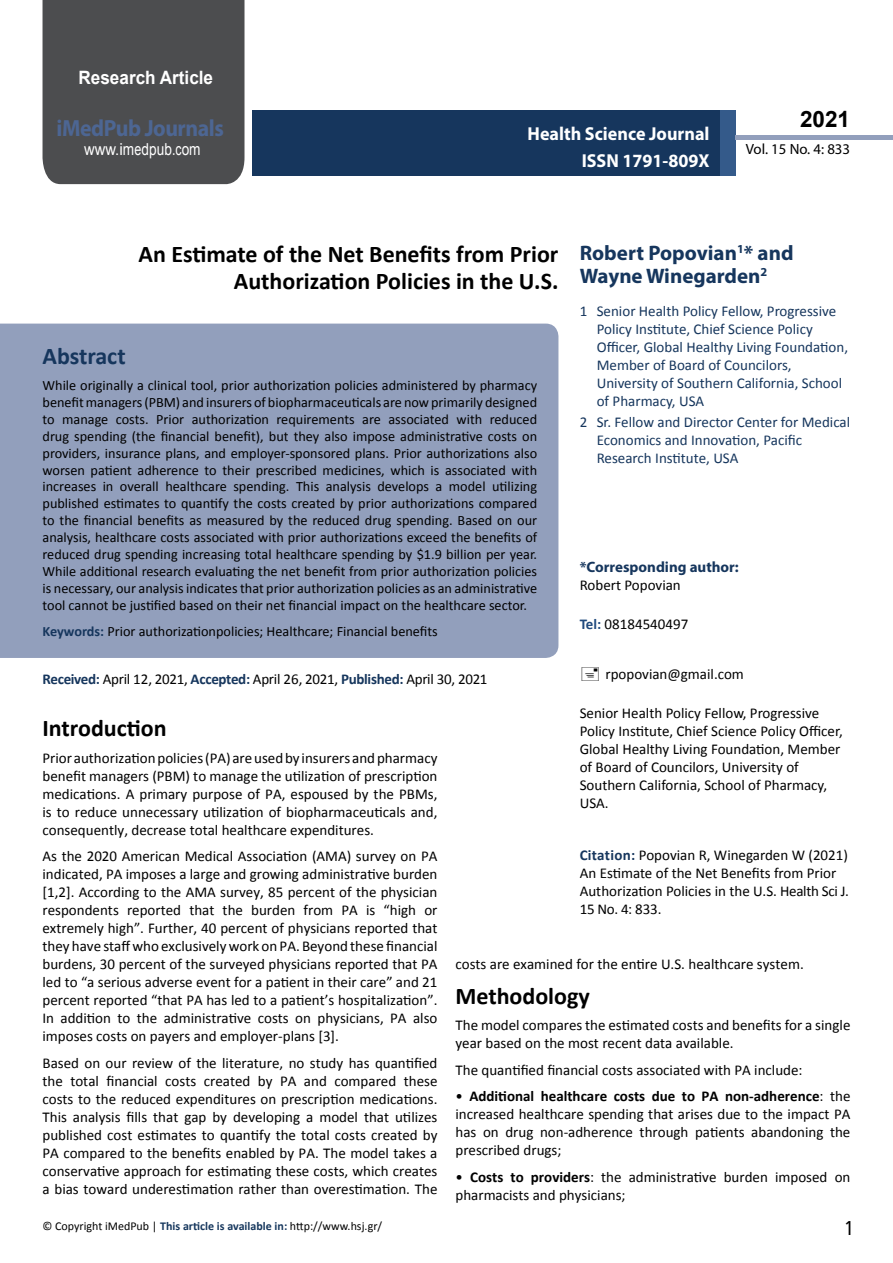
<style>
.page{position:relative;width:893px;height:1263px;background:#fff}
.page>*{position:absolute;margin:0;border:0;box-sizing:border-box;transform-origin:0 0}
.t1{font:25.5px "Tunga";color:#000}
.t2{font:700 24px/26.4px "Calibri";color:#000;text-align:right}
.t3{font:700 24px "Calibri";color:#16365d}
.t4{font:700 23.4px "Myriad Pro";letter-spacing:-.02em;color:#4d6693;scale:.93 1}
.t5{font:700 22.5px "Arial";color:#000}
.t6{font:700 21px/23.1px "Myriad Pro";color:#16365d}
.t7{font:700 18.75px/27.2px "Myriad Pro";color:#fff;text-align:right;scale:.96 1}
.t8{font:700 18.45px "Arial";color:#fff;scale:.93 1}
.t9{font:16.5px "Arial";letter-spacing:.005em;color:#fff;scale:.89 1}
.t10{font:15px/18px "Calibri";color:#000}
.t11{font:15px/18px "Calibri";color:#16365d}
.t12{font:15px "Calibri";letter-spacing:-.02em;color:#000}
.t13{font:700 15px "Myriad Pro";color:#16365d}
.t14{font:14.85px "Myriad Pro";color:#000}
.t15{font:14.25px/17px "Calibri";color:#000;text-align:justify}
.t16{font:12px "Calibri";color:#000}
.s1{font-family:"Calibri"}
.s2{font-weight:700;color:#16365d}
.s3{font-weight:700;color:#1f497d}
.s4{font-weight:700}
.s5{font-weight:700;color:#16375d}
</style>
<div class="page">
<div style="left:252px;top:110px;width:469px;height:66px;background:#16365d"></div>
<div style="left:720px;top:110px;width:16px;height:66px;background:#345a8a"></div>
<div style="left:736px;top:135px;width:157px;height:5px;background:#929fbc"></div>
<div style="left:43px;top:0;width:201px;height:184px;background:#4c4d4f"></div>
<div style="left:0;top:324px;width:558px;height:334px;background:#929fbc"></div>
<p class="t8" style="left:79px;top:65px;width:146px">Research Article</p>
<h3 class="t4" style="left:57px;top:113px;width:181px">iMedPub Journals</h3>
<p class="t9" style="left:84px;top:139px;width:132px">www.imedpub<span class="s1">.</span>com</p>
<p class="t7" style="left:528px;top:119px;width:191px">Health Science Journal<br>ISSN 1791-809X</p>
<h3 class="t5" style="left:800px;top:104px;width:52px">2021</h3>
<p class="t14" style="left:746px;top:140px;width:106px">Vol. 15 No. 4: 833</p>
<h3 class="t6" style="left:580px;top:240px;width:215px">Robert Popovian<sup>1</sup>* and<br>Wayne Winegarden<sup>2</sup></h3>
<p class="t11" style="left:597px;top:302px;width:253px;text-indent:-17px">1 Senior Health Policy Fellow, Progressive Policy Institute, Chief Science Policy Officer, Global Healthy Living Foundation, Member of Board of Councilors, University of Southern California, School of Pharmacy, USA</p>
<p class="t11" style="left:597px;top:413px;width:255px;text-indent:-17px">2 Sr. Fellow and Director Center for Medical<br>Economics and Innovation, Pacific<br>Research Institute, USA</p>
<h2 class="t2" style="left:138px;top:241px;width:421px">An Estimate of the Net Benefits from Prior<br>Authorization Policies in the U.S.</h2>
<h2 class="t3" style="left:43px;top:341px;width:85px">Abstract</h2>
<p class="t15" style="left:43px;top:377px;width:496px">While originally a clinical tool, prior authorization policies administered by pharmacy benefit managers (PBM) and insurers of biopharmaceuticals are now primarily designed to manage costs. Prior authorization requirements are associated with reduced drug spending (the financial benefit), but they also impose administrative costs on providers, insurance plans, and employer-sponsored plans. Prior authorizations also worsen patient adherence to their prescribed medicines, which is associated with increases in overall healthcare spending. This analysis develops a model utilizing published estimates to quantify the costs created by prior authorizations compared to the financial benefits as measured by the reduced drug spending. Based on our analysis, healthcare costs associated with prior authorizations exceed the benefits of reduced drug spending increasing total healthcare spending by $1.9 billion per year.<br>While additional research evaluating the net benefit from prior authorization policies is necessary, our analysis indicates that prior authorization policies as an administrative tool cannot be justified based on their net financial impact on the healthcare sector.</p>
<p class="t15" style="left:43px;top:622px;width:397px"><span class="s2">Keywords:</span> Prior authorizationpolicies; Healthcare; Financial benefits</p>
<p class="t13" style="left:580px;top:557px;width:161px">*Corresponding author:</p>
<p class="t10" style="left:580px;top:576px;width:103px">Robert Popovian</p>
<p class="t10" style="left:580px;top:615px;width:110px"><span class="s3">Tel:</span> 08184540497</p>
<p class="t10" style="left:605px;top:665px;width:140px">rpopovian@gmail.com</p>
<p class="t10" style="left:580px;top:704px;width:264px">Senior Health Policy Fellow, Progressive Policy Institute, Chief Science Policy Officer, Global Healthy Living Foundation, Member of Board of Councilors, University of Southern California, School of Pharmacy, USA.</p>
<p class="t12" style="left:43px;top:670px;width:447px"><span class="s2">Received:</span> April 12, 2021, <span class="s2">Accepted:</span> April 26, 2021, <span class="s2">Published:</span> April 30, 2021</p>
<h2 class="t2" style="left:43px;top:715px;width:126px">Introduction</h2>
<p class="t10" style="left:43px;top:749px;width:396px;text-align:justify">Prior authorization policies (PA) are used by insurers and pharmacy benefit managers (PBM) to manage the utilization of prescription medications. A primary purpose of PA, espoused by the PBMs, is to reduce unnecessary utilization of biopharmaceuticals and, consequently, decrease total healthcare expenditures.</p>
<p class="t10" style="left:43px;top:847px;width:396px;text-align:justify">As the 2020 American Medical Association (AMA) survey on PA indicated, PA imposes a large and growing administrative burden [1,2]. According to the AMA survey, 85 percent of the physician respondents reported that the burden from PA is “high or extremely high”. Further, 40 percent of physicians reported that they have staff who exclusively work on PA. Beyond these financial burdens, 30 percent of the surveyed physicians reported that PA led to “a serious adverse event for a patient in their care” and 21 percent reported “that PA has led to a patient’s hospitalization”.<br>In addition to the administrative costs on physicians, PA also imposes costs on payers and employer-plans [3].</p>
<p class="t10" style="left:43px;top:1054px;width:396px;text-align:justify">Based on our review of the literature, no study has quantified the total financial costs created by PA and compared these costs to the reduced expenditures on prescription medications.<br>This analysis fills that gap by developing a model that utilizes published cost estimates to quantify the total costs created by PA compared to the benefits enabled by PA. The model takes a conservative approach for estimating these costs, which creates a bias toward underestimation rather than overestimation. The</p>
<p class="t10" style="left:580px;top:846px;width:271px"><span class="s2">Citation:</span> Popovian R, Winegarden W (2021)<br>An Estimate of the Net Benefits from Prior Authorization Policies in the U.S. Health Sci J.<br>15 No. 4: 833.</p>
<p class="t10" style="left:455px;top:955px;width:350px">costs are examined for the entire U.S. healthcare system.</p>
<h2 class="t2" style="left:455px;top:983px;width:136px">Methodology</h2>
<p class="t10" style="left:455px;top:1016px;width:396px">The model compares the estimated costs and benefits for a single year based on the most recent data available.</p>
<p class="t10" style="left:455px;top:1061px;width:349px">The quantified financial costs associated with PA include:</p>
<p class="t10" style="left:455px;top:1087px;width:396px;text-align:justify">• <span class="s4">Additional healthcare costs due to PA non-adherence</span>: the increased healthcare spending that arises due to the impact PA has on drug non-adherence through patients abandoning the prescribed drugs;</p>
<p class="t10" style="left:455px;top:1168px;width:396px">• <span class="s4">Costs to providers</span>: the administrative burden imposed on pharmacists and physicians;</p>
<p class="t16" style="left:43px;top:1218px;width:341px">© Copyright iMedPub | <span class="s5">This article is available in:</span> http://www.hsj.gr/</p>
<h1 class="t1" style="left:845px;top:1211px;width:9px">1</h1>
</div>
